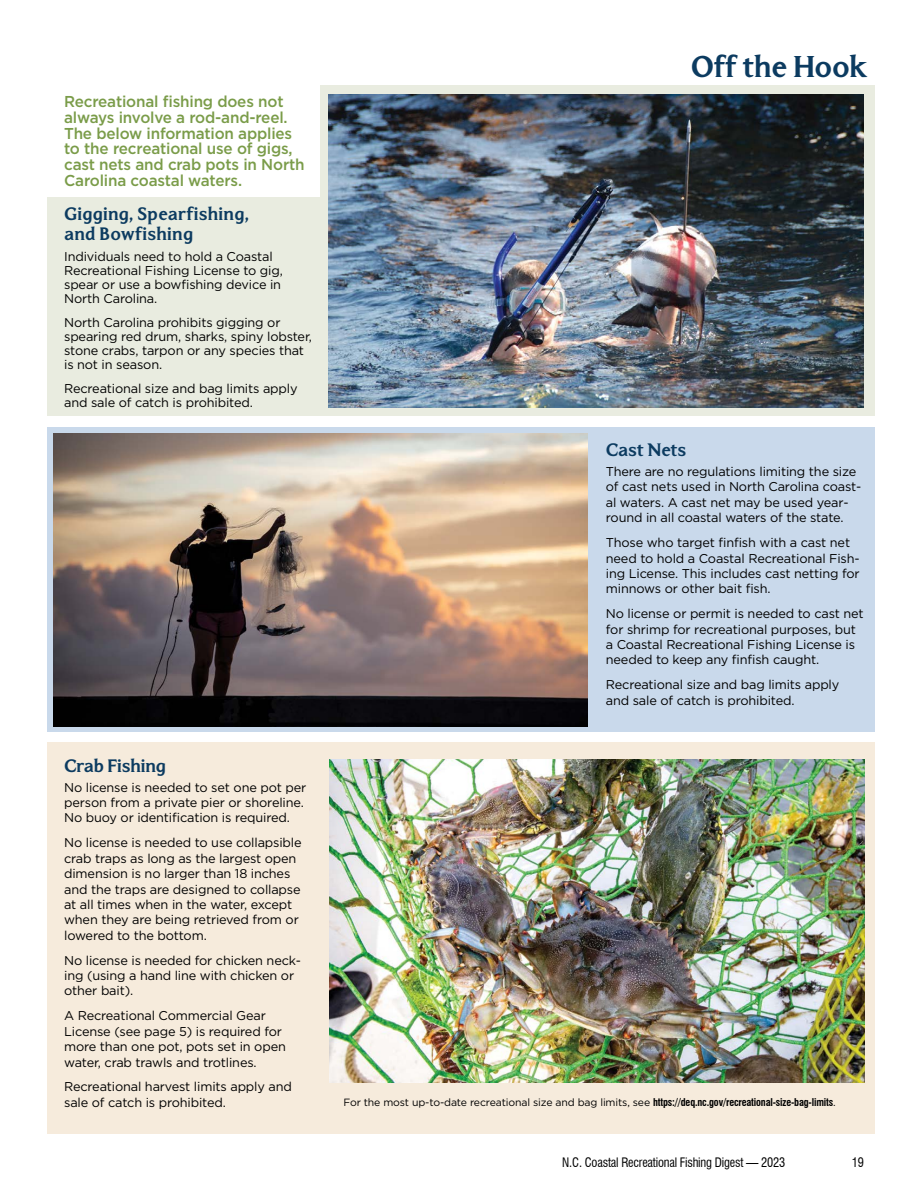
<style>
.page{position:relative;width:918px;height:1188px;background:#fff}
.page>*{position:absolute;margin:0;border:0;box-sizing:border-box;transform-origin:0 0}
.t1{font:700 30px "North Carolina";letter-spacing:-.01em;color:#0c3b60}
.t2{font:700 18px/19.5px "North Carolina";letter-spacing:.01em;color:#0c3b60}
.t3{font:700 18px "North Carolina";letter-spacing:-.01em;color:#0c3b60}
.t4{font:700 18px "North Carolina";letter-spacing:-.02em;color:#0c3b60}
.t5{font:500 15.75px/15.8px "Gotham";letter-spacing:-.01em;color:#7a9c49}
.t6{font:12.75px/15.5px "Gotham";letter-spacing:-.01em;color:#000}
.t7{font:condensed 12.75px "Swiss 721 BT";letter-spacing:-.015em;color:#000}
.t8{font:10.5px "Gotham";letter-spacing:-.01em;color:#000}
.s1{font-family:"Swiss 721 BT";font-weight:700;font-stretch:condensed}
</style>
<div class="page">
<div style="left:48px;top:85px;width:827px;height:331px;background:#e9ece0"></div>
<img style="left:329px;top:94px;width:535px;height:313px">
<div style="left:48px;top:742px;width:827px;height:392px;background:#f6ebdc"></div>
<img style="left:330px;top:759px;width:535px;height:323px">
<div style="left:39px;top:77px;width:281px;height:120px;background:#fff"></div>
<div style="left:48px;top:427px;width:827px;height:305px;background:#c9d9eb"></div>
<img style="left:54px;top:434px;width:534px;height:292px">
<p class="t5" style="left:64px;top:93px;width:242px">Recreational fishing does not always involve a rod-and-reel.<br>The below information applies to the recreational use of gigs, cast nets and crab pots in North<br>Carolina coastal waters.</p>
<h2 class="t2" style="left:64px;top:205px;width:186px">Gigging, Spearfishing, and Bowfishing</h2>
<p class="t6" style="left:64px;top:249px;width:220px;line-height:14.1px">Individuals need to hold a Coastal<br>Recreational Fishing License to gig, spear or use a bowfishing device in<br>North Carolina.</p>
<p class="t6" style="left:64px;top:315px;width:249px;line-height:14.1px">North Carolina prohibits gigging or spearing red drum, sharks, spiny lobster, stone crabs, tarpon or any species that is not in season.</p>
<p class="t6" style="left:64px;top:381px;width:235px;line-height:14.1px">Recreational size and bag limits apply and sale of catch is prohibited.</p>
<h2 class="t3" style="left:64px;top:757px;width:104px">Crab Fishing</h2>
<p class="t6" style="left:64px;top:779px;width:244px">No license is needed to set one pot per person from a private pier or shoreline.<br>No buoy or identification is required.</p>
<p class="t6" style="left:64px;top:835px;width:239px">No license is needed to use collapsible crab traps as long as the largest open dimension is no larger than 18 inches and the traps are designed to collapse at all times when in the water, except when they are being retrieved from or lowered to the bottom.</p>
<p class="t6" style="left:64px;top:952px;width:238px">No license is needed for chicken neck&shy;ing (using a hand line with chicken or other bait).</p>
<p class="t6" style="left:64px;top:1008px;width:223px">A Recreational Commercial Gear License (see page 5) is required for more than one pot, pots set in open water, crab trawls and trotlines.</p>
<p class="t6" style="left:64px;top:1079px;width:229px">Recreational harvest limits apply and sale of catch is prohibited.</p>
<h1 class="t1" style="left:691px;top:52px;width:178px">Off the Hook</h1>
<h2 class="t4" style="left:606px;top:442px;width:82px">Cast Nets</h2>
<p class="t6" style="left:606px;top:464px;width:257px">There are no regulations limiting the size of cast nets used in North Carolina coast&shy;al waters. A cast net may be used year&shy;round in all coastal waters of the state.</p>
<p class="t6" style="left:606px;top:535px;width:255px">Those who target finfish with a cast net need to hold a Coastal Recreational Fish&shy;ing License. This includes cast netting for minnows or other bait fish.</p>
<p class="t6" style="left:606px;top:606px;width:259px">No license or permit is needed to cast net for shrimp for recreational purposes, but a Coastal Recreational Fishing License is needed to keep any finfish caught.</p>
<p class="t6" style="left:606px;top:677px;width:235px">Recreational size and bag limits apply and sale of catch is prohibited.</p>
<p class="t8" style="left:343px;top:1096px;width:494px">For the most up-to-date recreational size and bag limits, see <span class="s1">https://deq.nc.gov/recreational-size-bag-limits</span>.</p>
<p class="t7" style="left:562px;top:1155px;width:224px">N.C. Coastal Recreational Fishing Digest — 2023</p>
<p class="t7" style="left:852px;top:1155px;width:14px">19</p>
</div>
